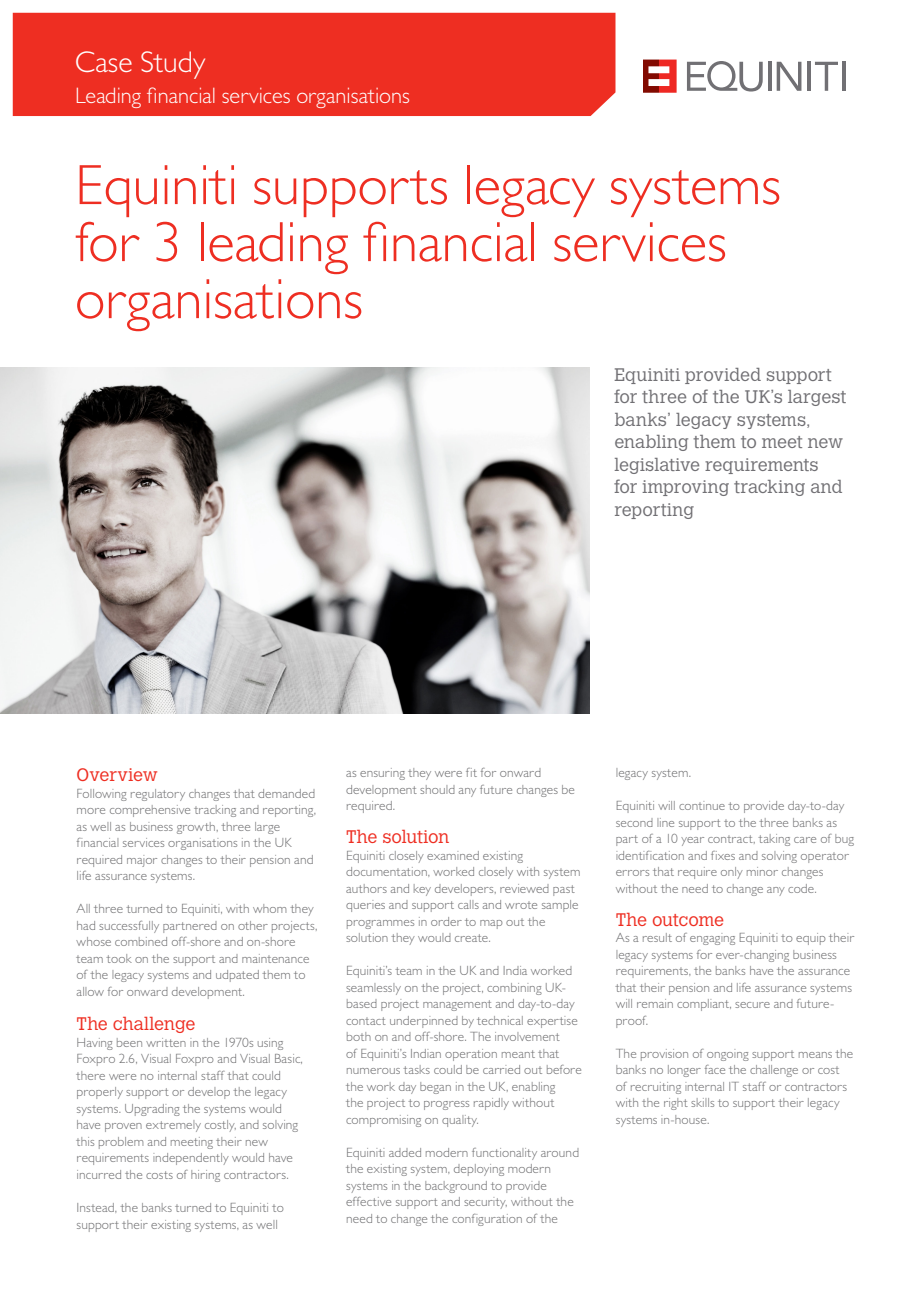
<style>
.page{position:relative;width:919px;height:1289px;background:#fff}
.page>*{position:absolute;margin:0;border:0;box-sizing:border-box;transform-origin:0 0}
.t1{font:300 57px/57px "Gill Sans MT Std";color:#ee2e22}
.t2{font:300 30px "Gill Sans MT Std";color:#fff}
.t3{font:300 22.5px "Gill Sans MT Std";color:#fff}
.t4{font:300 18px/22.5px "Calvert MT Std";color:#717074}
.t5{font:300 18px "Calvert MT Std";letter-spacing:-.005em;color:#ee2e22}
.t6{font:300 13.5px/16.5px "Gill Sans MT Std";letter-spacing:.01em;color:#717173}
</style>
<div class="page">
<div style="left:13px;top:13px;width:602px;height:103px;background:#ee2e22"></div>
<svg style="left:687px;top:61px;width:75px;height:30px"></svg>
<svg style="left:768px;top:62px;width:3px;height:29px"></svg>
<svg style="left:776px;top:62px;width:25px;height:29px"></svg>
<hr style="left:807px;top:62px;width:3px;height:29px;background:#717074">
<svg style="left:815px;top:62px;width:22px;height:29px"></svg>
<hr style="left:842px;top:62px;width:3px;height:29px;background:#717074">
<svg style="left:643px;top:60px;width:33px;height:33px"></svg>
<img style="left:0;top:367px;width:590px;height:346px">
<p class="t2" style="left:75px;top:44px;width:132px">Case Study</p>
<p class="t3" style="left:75px;top:82px;width:336px">Leading financial services organisations</p>
<p class="t1" style="left:75px;top:155px;width:707px">Equiniti supports legacy systems for 3 leading financial services organisations</p>
<p class="t4" style="left:614px;top:363px;width:233px">Equiniti provided support for three of the UK’s largest banks’ legacy systems, enabling them to meet new legislative requirements<br>for improving tracking and reporting</p>
<p class="t5" style="left:77px;top:764px;width:83px">Overview</p>
<p class="t6" style="left:77px;top:784px;width:241px">Following regulatory changes that demanded more comprehensive tracking and reporting, as well as business growth, three large financial services organisations in the UK required major changes to their pension and life assurance systems.</p>
<p class="t6" style="left:77px;top:900px;width:242px">All three turned to Equiniti, with whom they had successfully partnered on other projects, whose combined off-shore and on-shore team took on the support and maintenance of the legacy systems and udpated them to allow for onward development.</p>
<p class="t5" style="left:77px;top:1013px;width:120px">The challenge</p>
<p class="t6" style="left:77px;top:1033px;width:228px">Having been written in the 1970s using Foxpro 2.6, Visual Foxpro and Visual Basic, there were no internal staff that could properly support or develop the legacy systems. Upgrading the systems would have proven extremely costly, and solving this problem and meeting their new requirements independently would have incurred the costs of hiring contractors.</p>
<p class="t6" style="left:77px;top:1198px;width:209px">Instead, the banks turned to Equiniti to support their existing systems, as well</p>
<p class="t6" style="left:346px;top:764px;width:230px">as ensuring they were fit for onward development should any future changes be required.</p>
<p class="t5" style="left:346px;top:826px;width:105px">The solution</p>
<p class="t6" style="left:346px;top:846px;width:236px">Equiniti closely examined existing documentation, worked closely with system authors and key developers, reviewed past queries and support calls and wrote sample programmes in order to map out the solution they would create.</p>
<p class="t6" style="left:346px;top:962px;width:237px">Equiniti’s team in the UK and India worked seamlessly on the project, combining UK&shy;based project management and day-to-day contact underpinned by technical expertise both on and off-shore. The involvement<br>of Equiniti’s Indian operation meant that numerous tasks could be carried out before the work day began in the UK, enabling<br>the project to progress rapidly without compromising on quality.</p>
<p class="t6" style="left:346px;top:1143px;width:234px">Equiniti added modern functionality around the existing system, deploying modern systems in the background to provide effective support and security, without the need to change the configuration of the</p>
<p class="t6" style="left:615px;top:764px;width:77px">legacy system.</p>
<p class="t6" style="left:615px;top:797px;width:240px">Equiniti will continue to provide day-to-day second line support to the three banks as part of a 10 year contract, taking care of bug identification and fixes and solving operator errors that require only minor changes without the need to change any code.</p>
<p class="t5" style="left:615px;top:909px;width:110px">The outcome</p>
<p class="t6" style="left:615px;top:929px;width:240px">As a result of engaging Equiniti to equip their legacy systems for ever-changing business requirements, the banks have the assurance that their pension and life assurance systems will remain compliant, secure and future&shy;proof.</p>
<p class="t6" style="left:615px;top:1044px;width:239px">The provision of ongoing support means the banks no longer face the challenge or cost of recruiting internal IT staff or contractors with the right skills to support their legacy systems in-house.</p>
</div>
